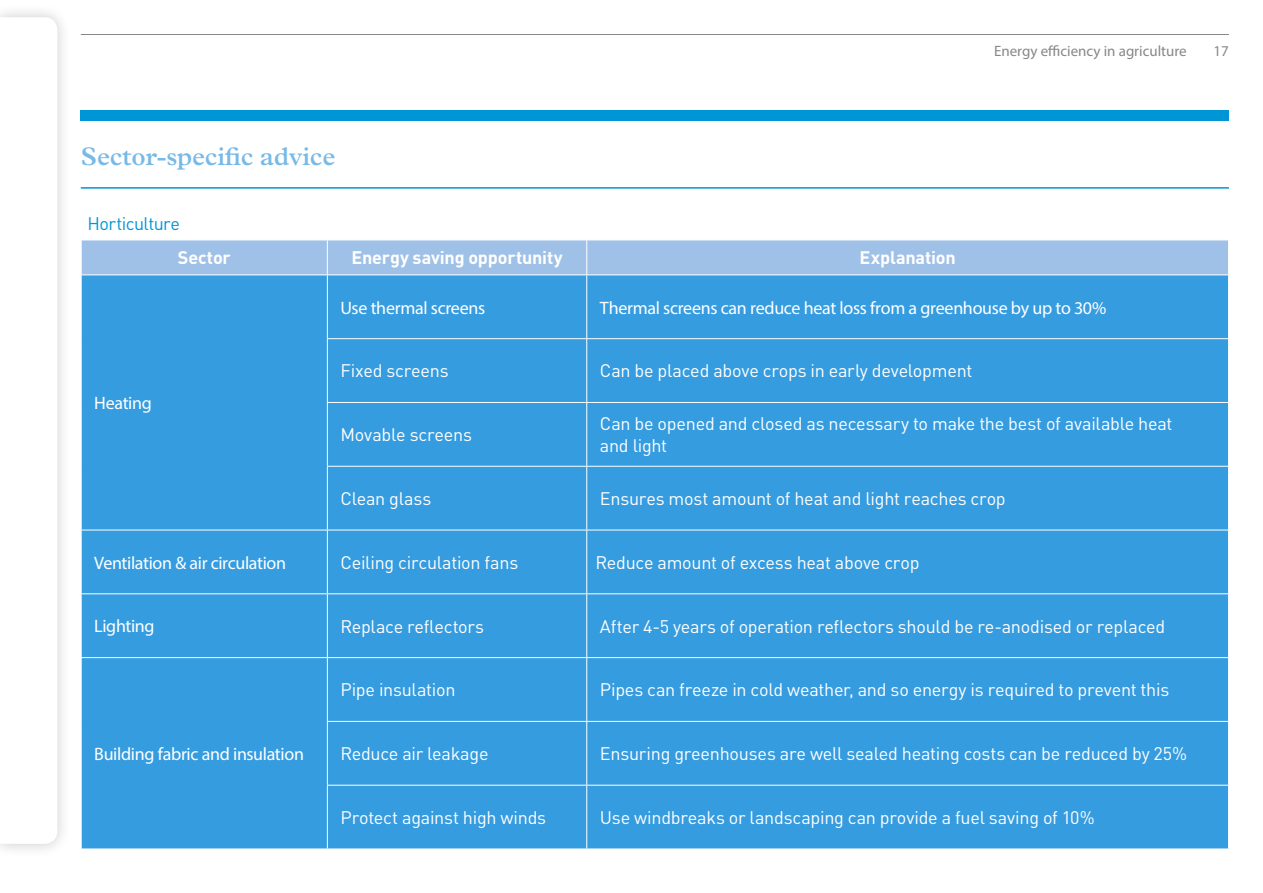
<style>
.page{position:relative;width:1263px;height:893px;background:#fff}
.page>*{position:absolute;margin:0;border:0;box-sizing:border-box;transform-origin:0 0}
.t1{font:600 25.5px "Plantin Std";letter-spacing:-.01em;color:#77b9e7}
.t2{font:18px/21.6px "DINOT";letter-spacing:-.015em;color:#fff}
.t3{font:18px "Myriad Pro";letter-spacing:-.02em;color:#fff}
.t4{font:700 18px "DINOT";letter-spacing:-.01em;color:#fff}
.t5{font:18px "DINOT";letter-spacing:-.03em;color:#0096d6}
.t6{font:15px "Myriad Pro";color:#878787}
</style>
<div class="page">
<hr style="left:81px;top:34px;width:1148px;height:1px;background:#878787">
<div style="left:81px;top:110px;width:1148px;height:11px;background:#0095d6"></div>
<hr style="left:81px;top:187px;width:1148px;height:2px;background:#0095d6">
<div style="left:82px;top:241px;width:1146px;height:34px;background:#9fc1e7"></div>
<div style="left:82px;top:276px;width:1146px;height:573px;background:#369ce0"></div>
<hr style="left:327px;top:240px;width:1px;height:35px;background:#fff">
<hr style="left:586px;top:240px;width:1px;height:35px;background:#fff">
<hr style="left:327px;top:275px;width:1px;height:63px;background:#fff">
<hr style="left:586px;top:275px;width:1px;height:63px;background:#fff">
<hr style="left:327px;top:338px;width:260px;height:1px;background:#fff">
<hr style="left:327px;top:339px;width:1px;height:63px;background:#fff">
<hr style="left:587px;top:338px;width:642px;height:1px;background:#fff">
<hr style="left:586px;top:339px;width:1px;height:63px;background:#fff">
<hr style="left:327px;top:402px;width:260px;height:1px;background:#fff">
<hr style="left:327px;top:403px;width:1px;height:63px;background:#fff">
<hr style="left:587px;top:402px;width:642px;height:1px;background:#fff">
<hr style="left:586px;top:403px;width:1px;height:63px;background:#fff">
<hr style="left:327px;top:466px;width:260px;height:1px;background:#fff">
<hr style="left:327px;top:467px;width:1px;height:63px;background:#fff">
<hr style="left:587px;top:466px;width:642px;height:1px;background:#fff">
<hr style="left:586px;top:467px;width:1px;height:63px;background:#fff">
<hr style="left:81px;top:530px;width:246px;height:1px;background:#fff">
<hr style="left:327px;top:530px;width:260px;height:1px;background:#fff">
<hr style="left:327px;top:530px;width:1px;height:63px;background:#fff">
<hr style="left:587px;top:530px;width:642px;height:1px;background:#fff">
<hr style="left:586px;top:530px;width:1px;height:63px;background:#fff">
<hr style="left:81px;top:593px;width:246px;height:1px;background:#fff">
<hr style="left:327px;top:593px;width:260px;height:1px;background:#fff">
<hr style="left:327px;top:594px;width:1px;height:63px;background:#fff">
<hr style="left:587px;top:593px;width:642px;height:1px;background:#fff">
<hr style="left:586px;top:594px;width:1px;height:63px;background:#fff">
<hr style="left:81px;top:657px;width:246px;height:1px;background:#fff">
<hr style="left:327px;top:657px;width:260px;height:1px;background:#fff">
<hr style="left:327px;top:658px;width:1px;height:63px;background:#fff">
<hr style="left:587px;top:657px;width:642px;height:1px;background:#fff">
<hr style="left:586px;top:658px;width:1px;height:63px;background:#fff">
<hr style="left:327px;top:721px;width:260px;height:1px;background:#fff">
<hr style="left:327px;top:722px;width:1px;height:63px;background:#fff">
<hr style="left:587px;top:721px;width:642px;height:1px;background:#fff">
<hr style="left:586px;top:722px;width:1px;height:63px;background:#fff">
<hr style="left:327px;top:785px;width:260px;height:1px;background:#fff">
<hr style="left:327px;top:785px;width:1px;height:64px;background:#fff">
<hr style="left:587px;top:785px;width:642px;height:1px;background:#fff">
<hr style="left:586px;top:785px;width:1px;height:64px;background:#fff">
<div style="left:0;top:3px;width:72px;height:855px;background:#000;opacity:.2"></div>
<svg style="left:0;top:17px;width:57px;height:827px"></svg>
<h1 class="t1" style="left:81px;top:141px;width:256px">Sector-specific advice</h1>
<p class="t5" style="left:88px;top:212px;width:94px">Horticulture</p>
<p class="t4" style="left:178px;top:246px;width:55px">Sector</p>
<p class="t4" style="left:352px;top:246px;width:212px">Energy saving opportunity</p>
<p class="t4" style="left:859px;top:246px;width:98px">Explanation</p>
<p class="t6" style="left:994px;top:42px;width:194px">Energy efficiency in agriculture</p>
<p class="t6" style="left:1213px;top:42px;width:17px">17</p>
<p class="t3" style="left:340px;top:296px;width:146px">Use thermal screens</p>
<p class="t3" style="left:600px;top:296px;width:508px">Thermal screens can reduce heat loss from a greenhouse by up to 30%</p>
<p class="t3" style="left:94px;top:392px;width:59px">Heating</p>
<p class="t2" style="left:340px;top:360px;width:110px">Fixed screens</p>
<p class="t2" style="left:600px;top:360px;width:374px">Can be placed above crops in early development</p>
<p class="t2" style="left:340px;top:424px;width:133px">Movable screens</p>
<p class="t2" style="left:600px;top:413px;width:574px">Can be opened and closed as necessary to make the best of available heat and light</p>
<p class="t2" style="left:340px;top:487px;width:92px">Clean glass</p>
<p class="t2" style="left:600px;top:487px;width:407px">Ensures most amount of heat and light reaches crop</p>
<p class="t3" style="left:94px;top:551px;width:193px">Ventilation &amp; air circulation</p>
<p class="t2" style="left:340px;top:551px;width:179px">Ceiling circulation fans</p>
<p class="t2" style="left:596px;top:551px;width:325px">Reduce amount of excess heat above crop</p>
<p class="t3" style="left:94px;top:615px;width:62px">Lighting</p>
<p class="t2" style="left:340px;top:615px;width:145px">Replace reflectors</p>
<p class="t2" style="left:600px;top:615px;width:567px">After 4-5 years of operation reflectors should be re-anodised or replaced</p>
<p class="t3" style="left:94px;top:743px;width:211px">Building fabric and insulation</p>
<p class="t2" style="left:340px;top:679px;width:116px">Pipe insulation</p>
<p class="t2" style="left:600px;top:679px;width:571px">Pipes can freeze in cold weather, and so energy is required to prevent this</p>
<p class="t2" style="left:340px;top:742px;width:150px">Reduce air leakage</p>
<p class="t2" style="left:600px;top:742px;width:589px">Ensuring greenhouses are well sealed heating costs can be reduced by 25%</p>
<p class="t2" style="left:340px;top:806px;width:207px">Protect against high winds</p>
<p class="t2" style="left:600px;top:806px;width:496px">Use windbreaks or landscaping can provide a fuel saving of 10%</p>
</div>
